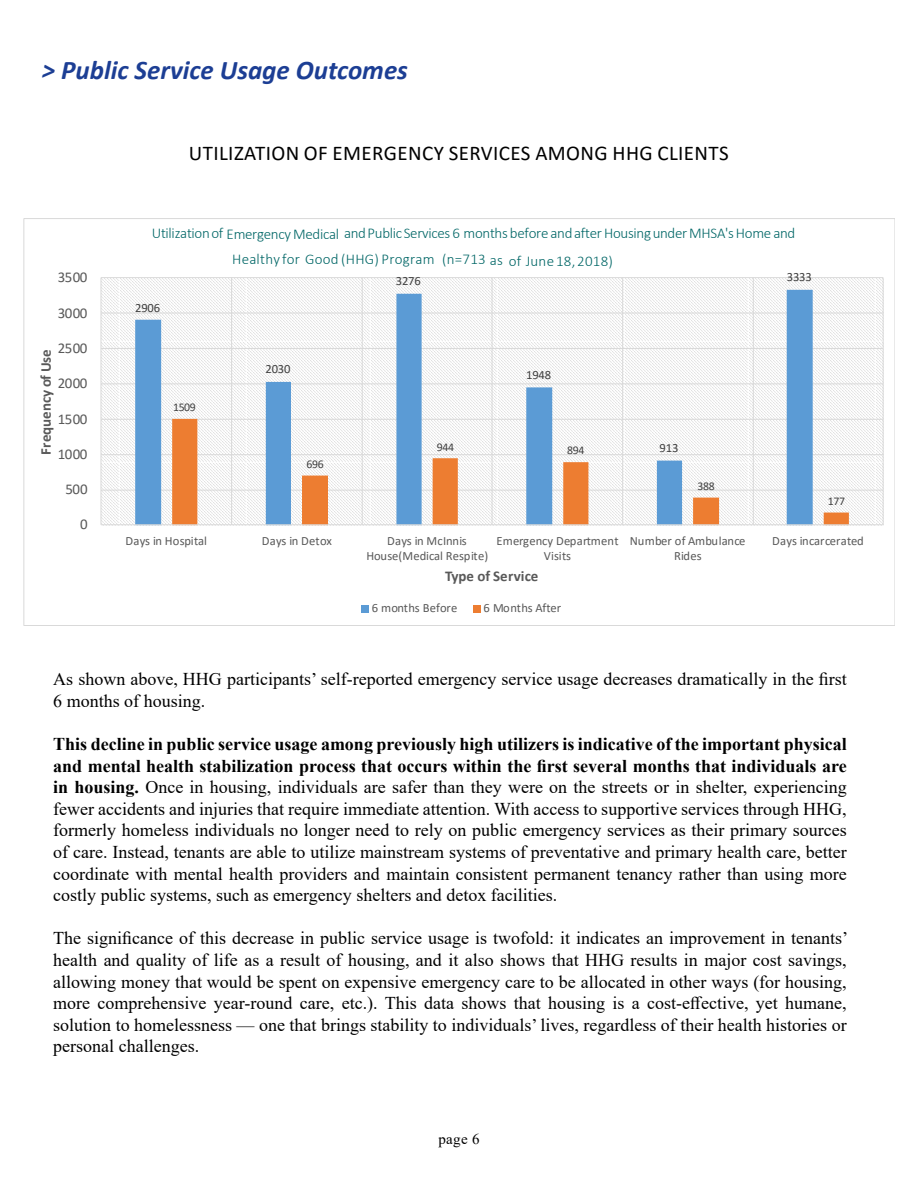
<style>
.page{position:relative;width:918px;height:1188px;background:#fff}
.page>*{position:absolute;margin:0;border:0;box-sizing:border-box;transform-origin:0 0}
.t1{font:italic 700 27px "Calibri";color:#1c3e94}
.t2{font:21px "Calibri";letter-spacing:.02em;color:#000}
.t3{font:18px/21.6px "Times New Roman";color:#000;text-align:justify}
.t4{font:300 15px/26px "Calibri";letter-spacing:-.02em;color:#066}
.t5{font:15px "Calibri";letter-spacing:-.035em;color:#595959}
.t6{font:700 15px "Calibri";color:#595959}
.t7{font:15px "Times New Roman";color:#000}
.t8{font:12.6px/15.3px "Calibri";color:#595959;text-align:center}
.t9{font:12.6px "Calibri";letter-spacing:-.005em;color:#404040}
.t10{font:11.85px "Calibri";letter-spacing:-.04em;color:#404040}
.s1{font-weight:700}
</style>
<div class="page">
<svg style="left:102px;top:278px;width:781px;height:246px"></svg>
<hr style="left:101px;top:490px;width:782px;height:1px;background:#d9d9d9">
<hr style="left:101px;top:454px;width:782px;height:1px;background:#d9d9d9">
<hr style="left:101px;top:419px;width:782px;height:1px;background:#d9d9d9">
<hr style="left:101px;top:383px;width:782px;height:1px;background:#d9d9d9">
<hr style="left:101px;top:348px;width:782px;height:1px;background:#d9d9d9">
<hr style="left:101px;top:313px;width:782px;height:1px;background:#d9d9d9">
<hr style="left:101px;top:277px;width:782px;height:1px;background:#d9d9d9">
<hr style="left:101px;top:278px;width:1px;height:247px;background:#d9d9d9">
<hr style="left:231px;top:278px;width:1px;height:247px;background:#d9d9d9">
<hr style="left:362px;top:278px;width:1px;height:247px;background:#d9d9d9">
<hr style="left:492px;top:278px;width:1px;height:247px;background:#d9d9d9">
<hr style="left:622px;top:278px;width:1px;height:247px;background:#d9d9d9">
<hr style="left:753px;top:278px;width:1px;height:247px;background:#d9d9d9">
<hr style="left:883px;top:278px;width:1px;height:247px;background:#d9d9d9">
<svg style="left:135px;top:290px;width:678px;height:234px"></svg>
<svg style="left:172px;top:419px;width:677px;height:105px"></svg>
<hr style="left:101px;top:524px;width:782px;height:1px;background:#d9d9d9">
<div style="left:362px;top:605px;width:7px;height:8px;background:#5b9bd5"></div>
<div style="left:474px;top:605px;width:7px;height:8px;background:#ed7d31"></div>
<h1 class="t1" style="left:42px;top:51px;width:368px">&gt; Public Service Usage Outcomes</h1>
<p class="t2" style="left:189px;top:139px;width:10px">Utili</p>
<p class="t2" style="left:234px;top:139px;width:22px">zation</p>
<p class="t2" style="left:304px;top:139px;width:53px">of Emergency</p>
<p class="t2" style="left:449px;top:139px;width:20px">Services</p>
<p class="t2" style="left:535px;top:139px;width:16px">among</p>
<p class="t2" style="left:613px;top:139px;width:68px">HHG Clients</p>
<p class="t5" style="left:58px;top:267px;width:31px">3500</p>
<p class="t5" style="left:58px;top:302px;width:31px">3000</p>
<p class="t5" style="left:58px;top:338px;width:31px">2500</p>
<p class="t6" style="left:35px;top:455px;width:107px;rotate:-90deg">Frequency of Use</p>
<p class="t5" style="left:58px;top:373px;width:31px">2000</p>
<p class="t5" style="left:58px;top:408px;width:31px">1500</p>
<p class="t5" style="left:58px;top:443px;width:31px">1000</p>
<p class="t5" style="left:65px;top:479px;width:24px">500</p>
<p class="t5" style="left:80px;top:514px;width:9px">0</p>
<p class="t4" style="left:232px;top:220px;width:565px;text-indent:-80px">utilization of emergency medical andpublicservices 6 months before and after housing undermhsa's home and healthy for good (hhg) program (n=713 as of June 18, 2018)</p>
<p class="t9" style="left:135px;top:299px;width:27px">2906</p>
<p class="t10" style="left:173px;top:399px;width:24px">1509</p>
<p class="t9" style="left:265px;top:361px;width:27px">2030</p>
<p class="t10" style="left:307px;top:456px;width:19px">696</p>
<p class="t9" style="left:396px;top:273px;width:27px">3276</p>
<p class="t9" style="left:526px;top:366px;width:27px">1948</p>
<p class="t10" style="left:437px;top:438px;width:19px">944</p>
<p class="t10" style="left:567px;top:442px;width:19px">894</p>
<p class="t9" style="left:660px;top:439px;width:20px">913</p>
<p class="t10" style="left:698px;top:478px;width:19px">388</p>
<p class="t9" style="left:787px;top:269px;width:27px">3333</p>
<p class="t10" style="left:828px;top:493px;width:19px">177</p>
<p class="t8" style="left:126px;top:533px;width:83px">Days in Hospital</p>
<p class="t8" style="left:262px;top:533px;width:71px">Days in Detox</p>
<p class="t8" style="left:366px;top:533px;width:123px">Days in McInnis<br>House(Medical Respite)</p>
<p class="t8" style="left:496px;top:533px;width:124px">Emergency Department<br>Visits</p>
<p class="t8" style="left:630px;top:533px;width:117px">Number of Ambulance<br>Rides</p>
<p class="t8" style="left:772px;top:533px;width:93px">Days incarcerated</p>
<p class="t6" style="left:445px;top:566px;width:95px">Type of Service</p>
<p class="t8" style="left:372px;top:600px;width:87px">6 months Before</p>
<p class="t8" style="left:484px;top:600px;width:79px">6 Months After</p>
<p class="t3" style="left:53px;top:668px;width:795px">As shown above, HHG participants’ self-reported emergency service usage decreases dramatically in the first<br>6 months of housing.</p>
<p class="t3" style="left:53px;top:733px;width:795px"><span class="s1">This decline in public service usage among previously high utilizers is indicative of the important physical and mental health stabilization process that occurs within the first several months that individuals are in housing.</span> Once in housing, individuals are safer than they were on the streets or in shelter, experiencing fewer accidents and injuries that require immediate attention. With access to supportive services through HHG, formerly homeless individuals no longer need to rely on public emergency services as their primary sources of care. Instead, tenants are able to utilize mainstream systems of preventative and primary health care, better coordinate with mental health providers and maintain consistent permanent tenancy rather than using more costly public systems, such as emergency shelters and detox facilities.</p>
<p class="t3" style="left:53px;top:927px;width:796px">The significance of this decrease in public service usage is twofold: it indicates an improvement in tenants’ health and quality of life as a result of housing, and it also shows that HHG results in major cost savings, allowing money that would be spent on expensive emergency care to be allocated in other ways (for housing, more comprehensive year-round care, etc.). This data shows that housing is a cost-effective, yet humane, solution to homelessness — one that brings stability to individuals’ lives, regardless of their health histories or personal challenges.</p>
<p class="t7" style="left:438px;top:1129px;width:43px">page 6</p>
</div>
